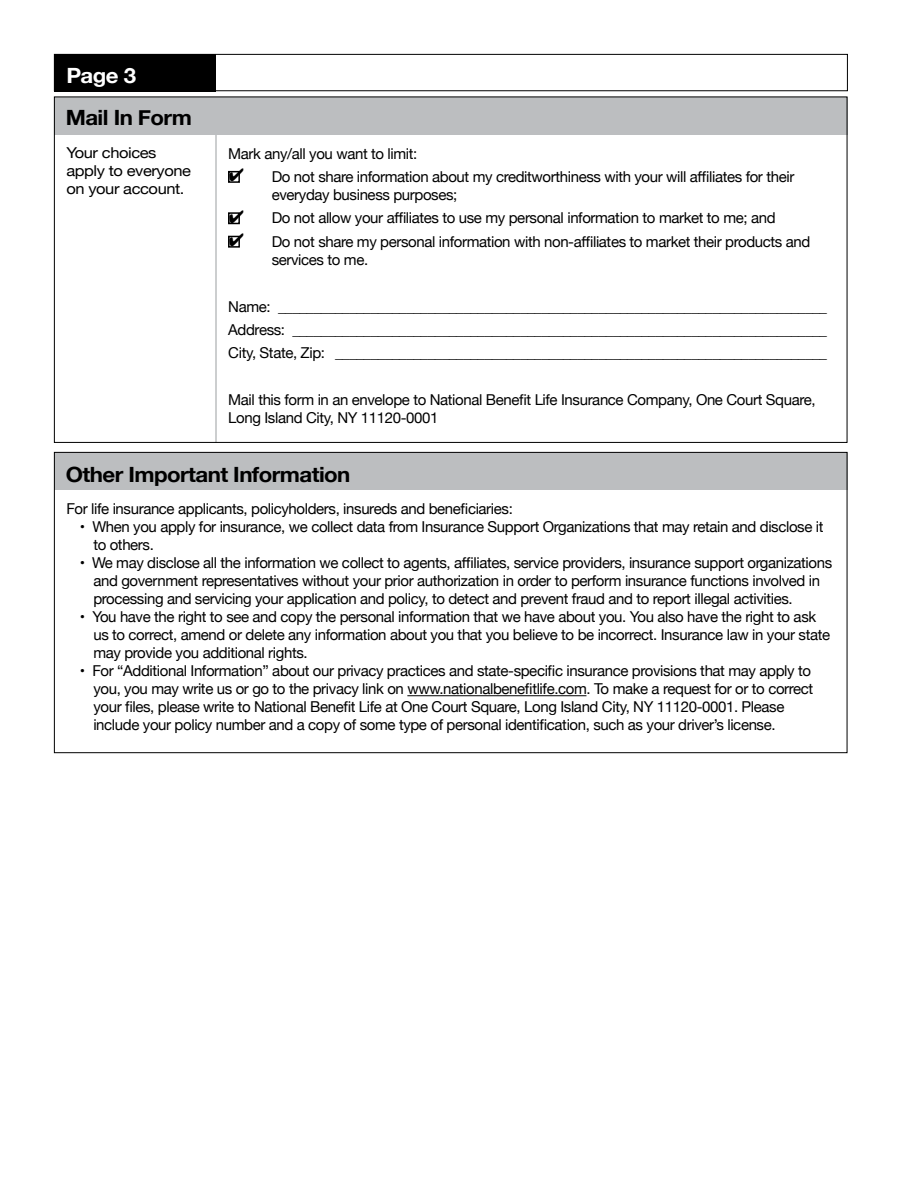
<style>
.page{position:relative;width:918px;height:1188px;background:#fff}
.page>*{position:absolute;margin:0;border:0;box-sizing:border-box;transform-origin:0 0}
.t1{font:700 21px "Helvetica Neue";letter-spacing:-.025em;color:#000;scale:1.06 1}
.t2{font:700 21px "Helvetica Neue";color:#fff;scale:1.06 1}
.t3{font:15px/18px "Helvetica Neue";letter-spacing:-.025em;color:#000}
.t4{font:15px/18px "Helvetica Neue";letter-spacing:-.025em;color:#000;scale:1.1 1}
</style>
<div class="page">
<div style="left:54px;top:452px;width:794px;height:38px;background:#bcbec0"></div>
<hr style="left:215px;top:126px;width:2px;height:317px;background:#bcbec0">
<div style="left:54px;top:97px;width:794px;height:38px;background:#bcbec0"></div>
<div style="left:228px;top:171px;width:12px;height:12px;border:2px solid #000"></div>
<div style="left:228px;top:212px;width:12px;height:12px;border:2px solid #000"></div>
<div style="left:228px;top:236px;width:12px;height:12px;border:2px solid #000"></div>
<hr style="left:407px;top:695px;width:179px;height:1px;background:#000">
<div style="left:54px;top:54px;width:794px;height:37px;border:1px solid #000"></div>
<div style="left:54px;top:54px;width:162px;height:37px;background:#000"></div>
<svg style="left:230px;top:170px;width:10px;height:11px"></svg>
<svg style="left:230px;top:212px;width:10px;height:34px"></svg>
<h1 class="t2" style="left:66px;top:59px;width:67px">Page 3</h1>
<h1 class="t1" style="left:66px;top:101px;width:120px">Mail In Form</h1>
<p class="t4" style="left:66px;top:145px;width:115px">Your choices apply to everyone on your account.</p>
<p class="t3" style="left:272px;top:143px;width:524px;line-height:23.4px;text-indent:-44px">Mark any/all you want to limit:<br>Do not share information about my creditworthiness with your will affiliates for their</p>
<p class="t3" style="left:272px;top:184px;width:540px;line-height:23.4px">everyday business purposes;<br>Do not allow your affiliates to use my personal information to market to me; and<br>Do not share my personal information with non-affiliates to market their products and</p>
<p class="t3" style="left:272px;top:251px;width:98px">services to me.</p>
<p class="t3" style="left:228px;top:296px;width:600px;line-height:23.4px;text-align:justify">Name: _____________________________________________________________________________ Address: ___________________________________________________________________________ City, State, Zip: _____________________________________________________________________</p>
<p class="t3" style="left:228px;top:392px;width:589px">Mail this form in an envelope to National Benefit Life Insurance Company, One Court Square,<br>Long Island City, NY 11120-0001</p>
<h1 class="t1" style="left:66px;top:458px;width:270px">Other Important Information</h1>
<p class="t3" style="left:66px;top:501px;width:448px">For life insurance applicants, policyholders, insureds and beneficiaries:</p>
<p class="t3" style="left:93px;top:519px;width:732px;text-indent:-14px">• When you apply for insurance, we collect data from Insurance Support Organizations that may retain and disclose it to others.</p>
<p class="t3" style="left:93px;top:555px;width:740px;text-indent:-14px">• We may disclose all the information we collect to agents, affiliates, service providers, insurance support organizations and government representatives without your prior authorization in order to perform insurance functions involved in processing and servicing your application and policy, to detect and prevent fraud and to report illegal activities.</p>
<p class="t3" style="left:93px;top:609px;width:738px;text-indent:-14px">• You have the right to see and copy the personal information that we have about you. You also have the right to ask us to correct, amend or delete any information about you that you believe to be incorrect. Insurance law in your state may provide you additional rights.</p>
<p class="t3" style="left:93px;top:663px;width:721px;text-indent:-14px">• For “Additional Information” about our privacy practices and state-specific insurance provisions that may apply to you, you may write us or go to the privacy link on www.nationalbenefitlife.com. To make a request for or to correct your files, please write to National Benefit Life at One Court Square, Long Island City, NY 11120-0001. Please include your policy number and a copy of some type of personal identification, such as your driver’s license.</p>
</div>
